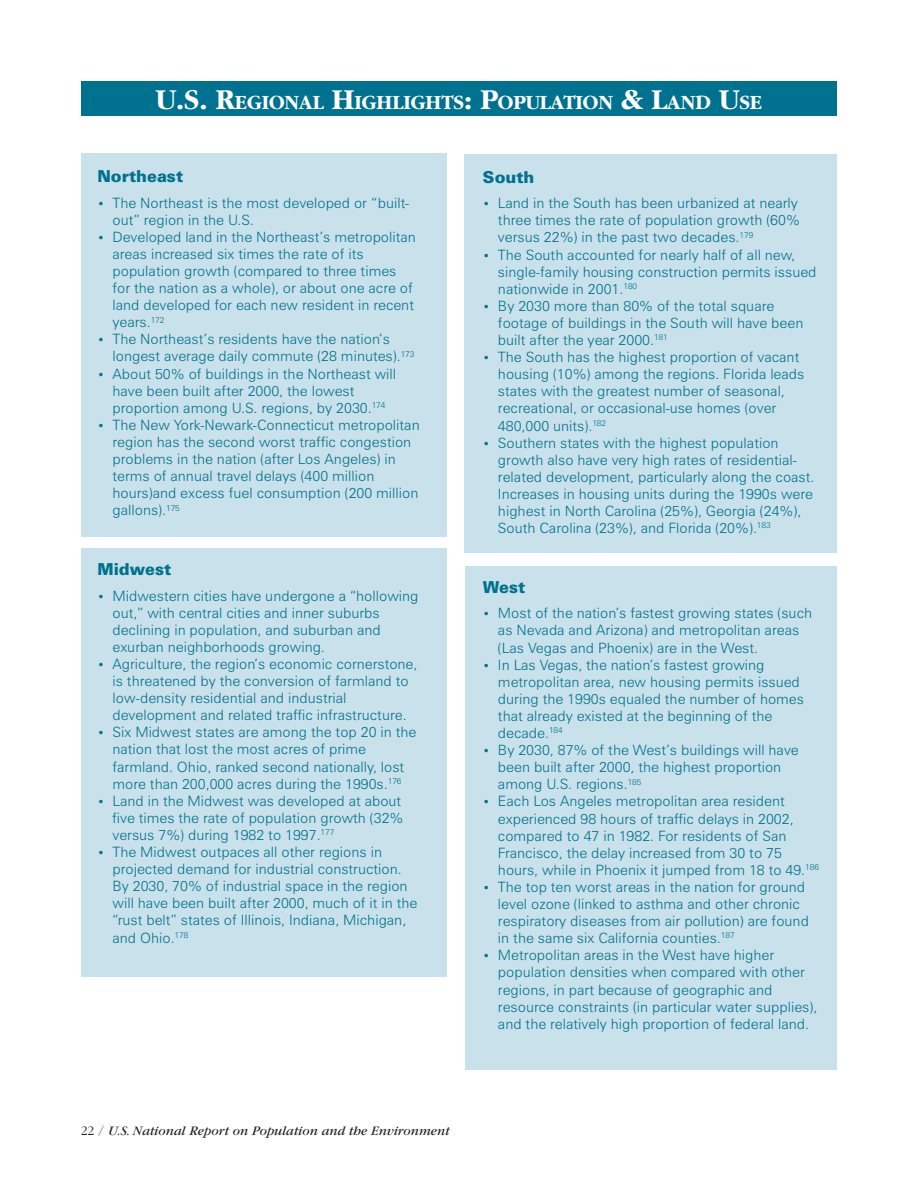
<style>
.page{position:relative;width:918px;height:1188px;background:#fff}
.page>*{position:absolute;margin:0;border:0;box-sizing:border-box;transform-origin:0 0}
.t1{font:700 21px "Garamond";color:#fff}
.t2{font:900 16.5px "Zurich BT";color:#00718e}
.t3{font:300 14.25px/17.1px "Zurich BT";color:#00718e}
.t4{font:italic 13.5px "Garamond";color:#231f20}
.s1{font-size:30px}
.s2{font-size:12px}
.s3{font-weight:300;font-style:normal}
</style>
<div class="page">
<div style="left:466px;top:566px;width:371px;height:504px;background:#c9e1ea"></div>
<div style="left:465px;top:155px;width:372px;height:398px;background:#c9e1ea"></div>
<div style="left:81px;top:548px;width:366px;height:428px;background:#c9e1ea"></div>
<div style="left:81px;top:153px;width:366px;height:383px;background:#c9e1ea"></div>
<div style="left:81px;top:81px;width:756px;height:35px;background:#00718e"></div>
<h1 class="t1" style="left:156px;top:94px;width:608px"><span class="s1">U.S. R</span>EGIONAL <span class="s1">H</span>IGHLIGHTS<span class="s1">: P</span>OPULATION <span class="s1">&amp; L</span>AND <span class="s1">U</span>SE</h1>
<p class="t2" style="left:97px;top:170px;width:87px">Northeast</p>
<p class="t3" style="left:112px;top:195px;width:298px;text-indent:-15px"><span class="s2">•</span> The Northeast is the most developed or “built&shy;out” region in the U.S.</p>
<p class="t3" style="left:112px;top:229px;width:305px;text-indent:-15px"><span class="s2">•</span> Developed land in the Northeast’s metropolitan areas increased six times the rate of its population growth (compared to three times for the nation as a whole), or about one acre of land developed for each new resident in recent years.<sup>172</sup></p>
<p class="t3" style="left:112px;top:332px;width:303px;text-indent:-15px"><span class="s2">•</span> The Northeast’s residents have the nation’s longest average daily commute (28 minutes).<sup>173</sup></p>
<p class="t3" style="left:112px;top:366px;width:285px;text-indent:-15px"><span class="s2">•</span> About 50% of buildings in the Northeast will have been built after 2000, the lowest proportion among U.S. regions, by 2030.<sup>174</sup></p>
<p class="t3" style="left:112px;top:418px;width:309px;text-indent:-15px"><span class="s2">•</span> The New York-Newark-Connecticut metropolitan region has the second worst traffic congestion problems in the nation (after Los Angeles) in terms of annual travel delays (400 million hours)and excess fuel consumption (200 million gallons).<sup>175</sup></p>
<p class="t2" style="left:97px;top:563px;width:75px">Midwest</p>
<p class="t3" style="left:112px;top:588px;width:308px;text-indent:-15px"><span class="s2">•</span> Midwestern cities have undergone a “hollowing out,” with central cities and inner suburbs declining in population, and suburban and exurban neighborhoods growing.</p>
<p class="t3" style="left:112px;top:657px;width:306px;text-indent:-15px"><span class="s2">•</span> Agriculture, the region’s economic cornerstone, is threatened by the conversion of farmland to low-density residential and industrial development and related traffic infrastructure.</p>
<p class="t3" style="left:112px;top:725px;width:305px;text-indent:-15px"><span class="s2">•</span> Six Midwest states are among the top 20 in the nation that lost the most acres of prime farmland. Ohio, ranked second nationally, lost more than 200,000 acres during the 1990s.<sup>176</sup></p>
<p class="t3" style="left:112px;top:793px;width:293px;text-indent:-15px"><span class="s2">•</span> Land in the Midwest was developed at about five times the rate of population growth (32% versus 7%) during 1982 to 1997.<sup>177</sup></p>
<p class="t3" style="left:112px;top:845px;width:306px;text-indent:-15px"><span class="s2">•</span> The Midwest outpaces all other regions in projected demand for industrial construction.<br>By 2030, 70% of industrial space in the region will have been built after 2000, much of it in the “rust belt” states of Illinois, Indiana, Michigan, and Ohio.<sup>178</sup></p>
<p class="t2" style="left:483px;top:171px;width:53px">South</p>
<p class="t3" style="left:498px;top:196px;width:303px;text-indent:-15px"><span class="s2">•</span> Land in the South has been urbanized at nearly three times the rate of population growth (60% versus 22%) in the past two decades.<sup>179</sup></p>
<p class="t3" style="left:498px;top:247px;width:320px;text-indent:-15px"><span class="s2">•</span> The South accounted for nearly half of all new, single-family housing construction permits issued nationwide in 2001.<sup>180</sup></p>
<p class="t3" style="left:498px;top:299px;width:307px;text-indent:-15px"><span class="s2">•</span> By 2030 more than 80% of the total square footage of buildings in the South will have been built after the year 2000.<sup>181</sup></p>
<p class="t3" style="left:498px;top:350px;width:308px;text-indent:-15px"><span class="s2">•</span> The South has the highest proportion of vacant housing (10%) among the regions. Florida leads states with the greatest number of seasonal, recreational, or occasional-use homes (over 480,000 units).<sup>182</sup></p>
<p class="t3" style="left:498px;top:435px;width:318px;text-indent:-15px"><span class="s2">•</span> Southern states with the highest population growth also have very high rates of residential&shy;related development, particularly along the coast.<br>Increases in housing units during the 1990s were highest in North Carolina (25%), Georgia (24%), South Carolina (23%), and Florida (20%).<sup>183</sup></p>
<p class="t2" style="left:483px;top:581px;width:44px">West</p>
<p class="t3" style="left:498px;top:606px;width:316px;text-indent:-15px"><span class="s2">•</span> Most of the nation’s fastest growing states (such as Nevada and Arizona) and metropolitan areas (Las Vegas and Phoenix) are in the West.</p>
<p class="t3" style="left:498px;top:657px;width:308px;text-indent:-15px"><span class="s2">•</span> In Las Vegas, the nation’s fastest growing metropolitan area, new housing permits issued during the 1990s equaled the number of homes that already existed at the beginning of the decade.<sup>184</sup></p>
<p class="t3" style="left:498px;top:743px;width:302px;text-indent:-15px"><span class="s2">•</span> By 2030, 87% of the West’s buildings will have been built after 2000, the highest proportion among U.S. regions.<sup>185</sup></p>
<p class="t3" style="left:498px;top:794px;width:323px;text-indent:-15px"><span class="s2">•</span> Each Los Angeles metropolitan area resident experienced 98 hours of traffic delays in 2002, compared to 47 in 1982. For residents of San Francisco, the delay increased from 30 to 75 hours, while in Phoenix it jumped from 18 to 49.<sup>186</sup></p>
<p class="t3" style="left:498px;top:880px;width:312px;text-indent:-15px"><span class="s2">•</span> The top ten worst areas in the nation for ground level ozone (linked to asthma and other chronic respiratory diseases from air pollution) are found in the same six California counties.<sup>187</sup></p>
<p class="t3" style="left:498px;top:948px;width:321px;text-indent:-15px"><span class="s2">•</span> Metropolitan areas in the West have higher population densities when compared with other regions, in part because of geographic and resource constraints (in particular water supplies), and the relatively high proportion of federal land.</p>
<p class="t4" style="left:81px;top:1126px;width:370px"><span class="s3">22 /</span> U.S. National Report on Population and the Environment</p>
</div>
